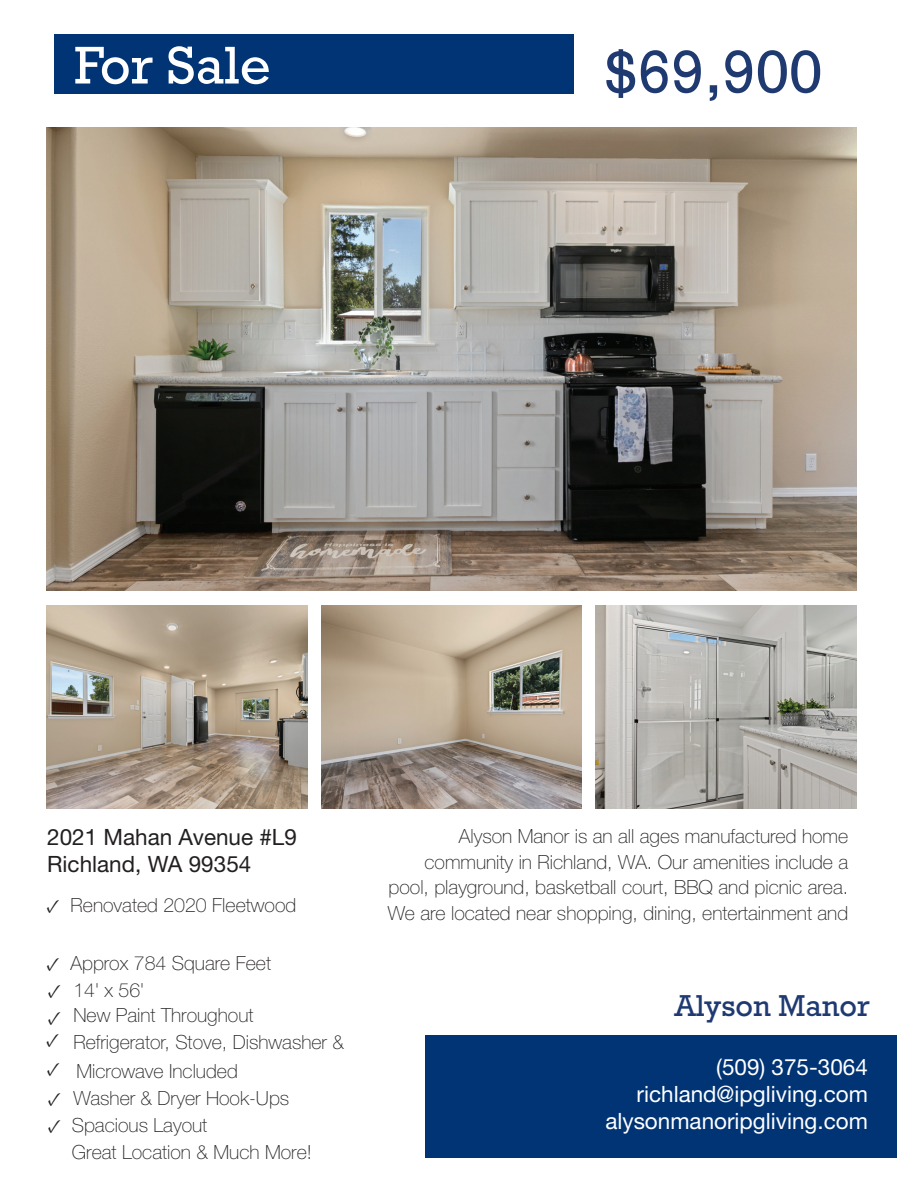
<style>
.page{position:relative;width:918px;height:1188px;background:#fff}
.page>*{position:absolute;margin:0;border:0;box-sizing:border-box;transform-origin:0 0}
.t1{font:61.5px "Rockwell";color:#1f3a71}
.t2{font:54px "Rockwell";color:#fff}
.t3{font:30.75px "Rockwell";color:#1f3a72}
.t4{font:22.5px/27px "Helvetica Neue LT Std";color:#fff;text-align:right}
.t5{font:22.5px/27px "Helvetica Neue LT Std";color:#231f20}
.t6{font:100 19.5px/27px "Helvetica Neue LT Std";color:#231f20}
.t7{font:19.5px/27px "Minion Pro";color:#231f20}
.s1{font-family:"Minion Pro";font-weight:400}
</style>
<div class="page">
<img style="left:46px;top:128px;width:810px;height:462px">
<img style="left:46px;top:605px;width:261px;height:204px">
<img style="left:321px;top:605px;width:261px;height:204px">
<img style="left:596px;top:605px;width:260px;height:204px">
<div style="left:55px;top:34px;width:519px;height:60px;background:#013475"></div>
<div style="left:425px;top:1035px;width:472px;height:122px;background:#013475"></div>
<h2 class="t2" style="left:74px;top:47px;width:198px">For Sale</h2>
<h1 class="t1" style="left:604px;top:51px;width:219px">$69,900</h1>
<p class="t5" style="left:47px;top:826px;width:251px">2021 Mahan Avenue #L9<br>Richland, WA 99354</p>
<p class="t6" style="left:47px;top:894px;width:251px"><span class="s1">✓</span> Renovated 2020 Fleetwood</p>
<p class="t6" style="left:47px;top:951px;width:226px"><span class="s1">✓</span> Approx 784 Square Feet</p>
<p class="t7" style="left:48px;top:977px;width:15px">✓ ✓</p>
<p class="t7" style="left:47px;top:1055px;width:15px">✓</p>
<p class="t6" style="left:73px;top:978px;width:272px">14' x 56'<br>New Paint Throughout<br>Refrigerator, Stove, Dishwasher &amp;<br>Microwave Included</p>
<p class="t6" style="left:48px;top:1086px;width:243px"><span class="s1">✓</span> Washer &amp; Dryer Hook-Ups</p>
<p class="t6" style="left:72px;top:1113px;width:242px;text-indent:-24px"><span class="s1">✓</span> Spacious Layout<br>Great Location &amp; Much More!</p>
<p class="t7" style="left:46px;top:1026px;width:15px">✓</p>
<p class="t6" style="left:388px;top:826px;width:462px;line-height:25.5px;text-align:right">Alyson Manor is an all ages manufactured home community in Richland, WA. Our amenities include a pool, playground, basketball court, BBQ and picnic area.<br>We are located near shopping, dining, entertainment and</p>
<h3 class="t3" style="left:674px;top:995px;width:197px">Alyson Manor</h3>
<p class="t4" style="left:605px;top:1056px;width:264px">(509) 375-3064 richland@ipgliving.com alysonmanoripgliving.com</p>
</div>
